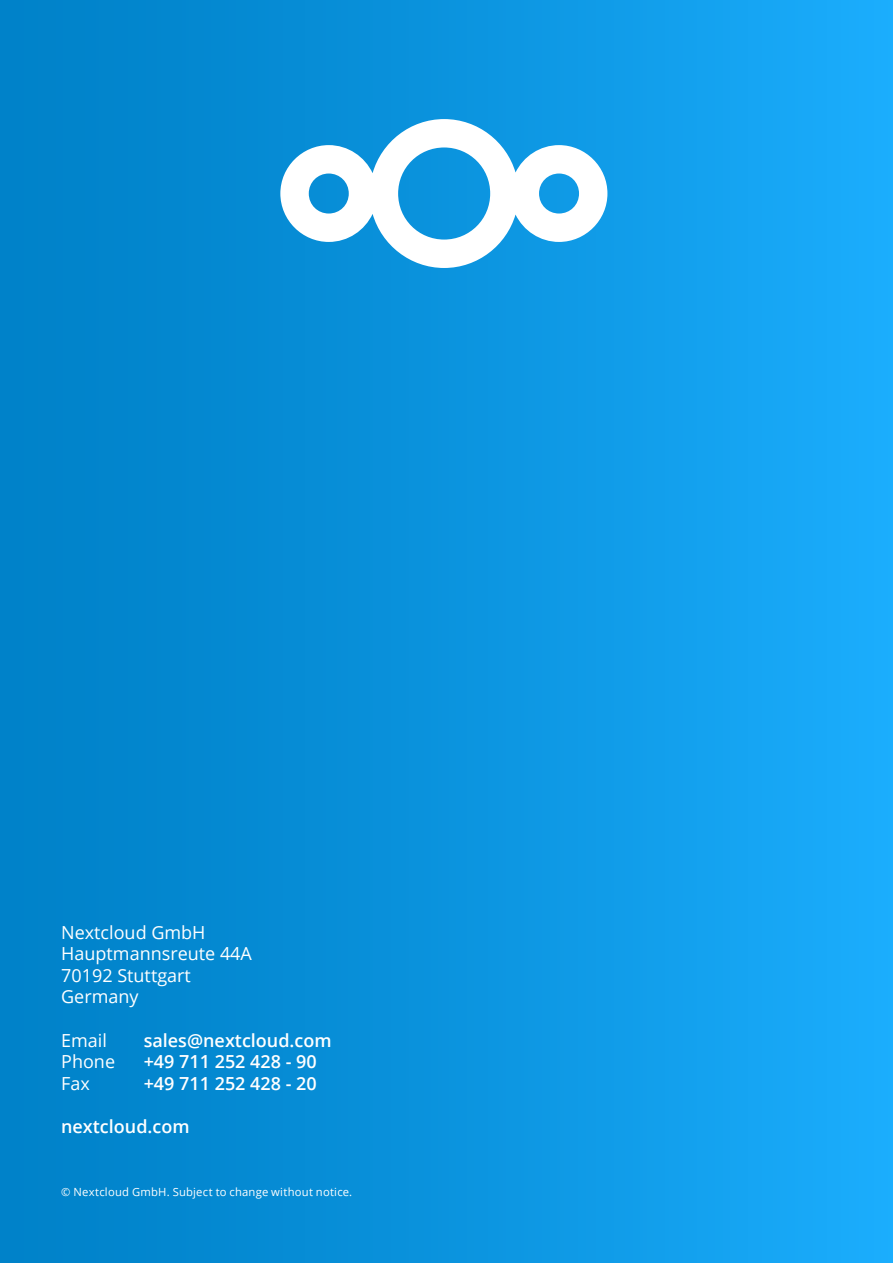
<style>
.page{position:relative;width:893px;height:1263px;background:#fff}
.page>*{position:absolute;margin:0;border:0;box-sizing:border-box;transform-origin:0 0}
.t1{font:18px/21.6px "Open Sans";color:#fff}
.t2{font:600 18px "Open Sans";color:#fff}
.t3{font:11.25px "Open Sans";letter-spacing:.02em;color:#fff}
</style>
<div class="page">
<div style="left:0;top:0;width:893px;height:1263px;background:linear-gradient(to right,#007ec5,#1aabfa)"></div>
<svg style="left:280px;top:119px;width:327px;height:149px"></svg>
<p class="t1" style="left:61px;top:921px;width:192px">Nextcloud GmbH<br>Hauptmannsreute 44A<br>70192 Stuttgart<br>Germany</p>
<p class="t1" style="left:61px;top:1029px;width:47px">Email</p>
<p class="t2" style="left:144px;top:1028px;width:189px">sales@nextcloud.com</p>
<p class="t1" style="left:61px;top:1050px;width:55px">Phone</p>
<p class="t2" style="left:144px;top:1049px;width:175px">+49 711 252 428 - 90</p>
<p class="t1" style="left:61px;top:1072px;width:30px">Fax</p>
<p class="t2" style="left:144px;top:1071px;width:175px">+49 711 252 428 - 20</p>
<p class="t2" style="left:61px;top:1114px;width:130px">nextcloud.com</p>
<p class="t3" style="left:61px;top:1184px;width:293px">© Nextcloud GmbH. Subject to change without notice.</p>
</div>
